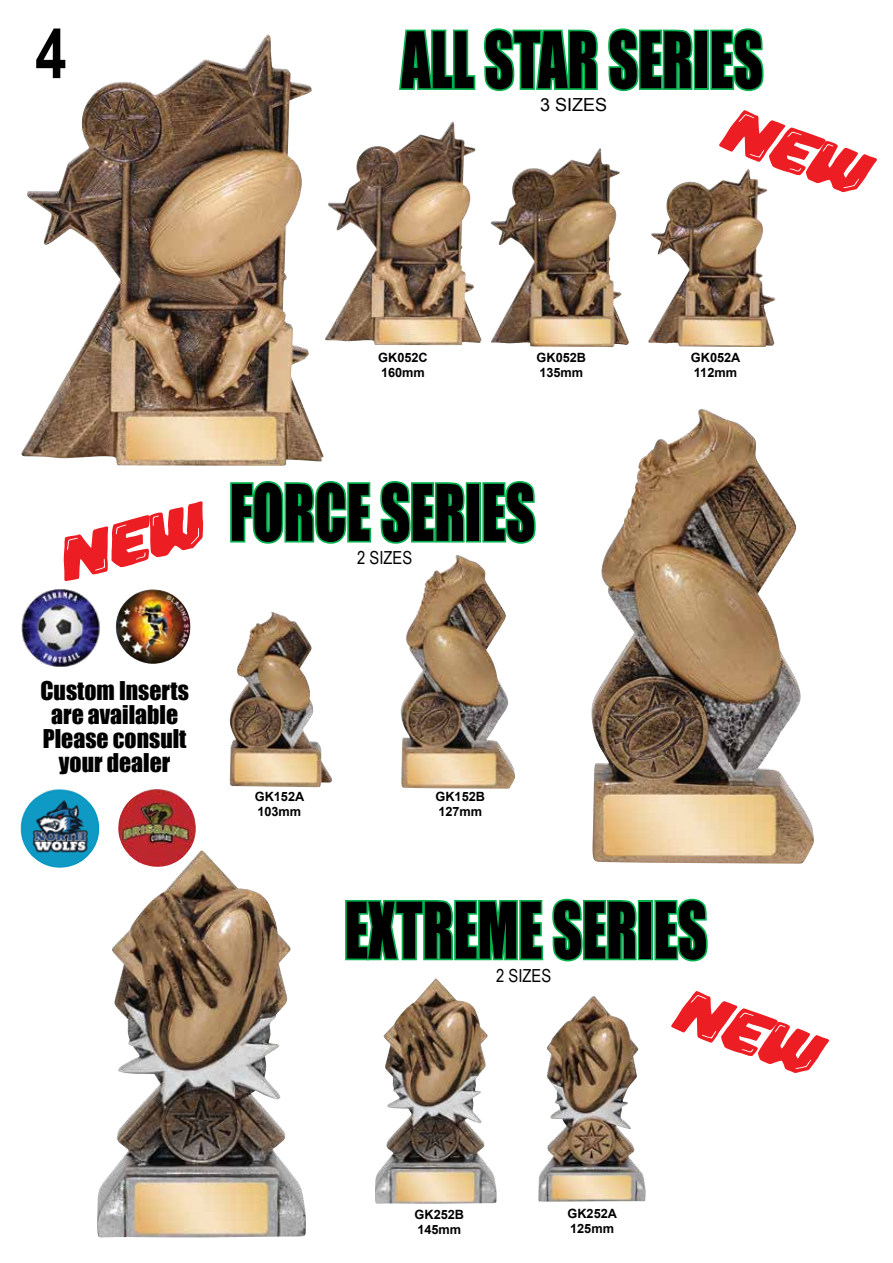
<style>
.page{position:relative;width:893px;height:1263px;background:#fff}
.page>*{position:absolute;margin:0;border:0;box-sizing:border-box;transform-origin:0 0}
.t1{font:72px "Impact";color:#000;scale:.8 1}
.t2{font:700 69px "Arial Narrow";color:#000}
.t3{font:23.7px/23.7px "Impact";color:#000;text-align:center}
.t4{font:18px "Arial Narrow";color:#000}
.t5{font:18px "Arial";color:#000}
.t6{font:700 12.75px/15px "Arial";color:#000}
</style>
<div class="page">
<img style="left:325px;top:122px;width:157px;height:223px">
<img style="left:491px;top:148px;width:138px;height:199px">
<img style="left:648px;top:181px;width:127px;height:166px">
<svg style="left:399px;top:28px;width:199px;height:64px"></svg>
<svg style="left:608px;top:28px;width:87px;height:64px"></svg>
<div style="left:694px;top:30px;width:15px;height:60px;border:3px solid #00b04c"></div>
<svg style="left:710px;top:28px;width:54px;height:64px"></svg>
<img style="left:21px;top:35px;width:303px;height:431px">
<svg style="left:230px;top:481px;width:237px;height:63px"></svg>
<div style="left:466px;top:482px;width:15px;height:60px;border:3px solid #00b04c"></div>
<svg style="left:482px;top:481px;width:54px;height:63px"></svg>
<img style="left:229px;top:612px;width:103px;height:175px">
<img style="left:591px;top:409px;width:223px;height:455px">
<img style="left:401px;top:555px;width:114px;height:234px">
<img style="left:97px;top:850px;width:209px;height:387px">
<img style="left:375px;top:978px;width:122px;height:226px">
<img style="left:538px;top:996px;width:108px;height:206px">
<svg style="left:345px;top:857px;width:294px;height:105px"></svg>
<div style="left:638px;top:900px;width:15px;height:60px;border:3px solid #00b04c"></div>
<svg style="left:654px;top:898px;width:54px;height:64px"></svg>
<img style="left:21px;top:589px;width:79px;height:78px">
<img style="left:115px;top:589px;width:76px;height:75px">
<img style="left:20px;top:789px;width:81px;height:80px">
<img style="left:117px;top:789px;width:79px;height:78px">
<svg style="left:718px;top:169px;width:57px;height:31px"></svg>
<h2 class="t2" style="left:35px;top:2px;width:33px">4</h2>
<h1 class="t1" style="left:401px;top:4px;width:454px">ALL STAR SERIES</h1>
<h3 class="t5" style="left:540px;top:93px;width:69px">3 SIZES</h3>
<p class="t6" style="left:378px;top:350px;width:51px">GK052C<br>160mm</p>
<p class="t6" style="left:537px;top:350px;width:51px">GK052B<br>135mm</p>
<p class="t6" style="left:691px;top:350px;width:51px">GK052A<br>112mm</p>
<h1 class="t1" style="left:229px;top:457px;width:384px">FORCE SERIES</h1>
<h3 class="t4" style="left:357px;top:544px;width:56px">2 SIZES</h3>
<h3 class="t3" style="left:40px;top:679px;width:150px">Custom Inserts are available<br>Please consult your dealer</h3>
<p class="t6" style="left:255px;top:789px;width:51px">GK152A<br>103mm</p>
<p class="t6" style="left:435px;top:789px;width:51px">GK152B<br>127mm</p>
<h1 class="t1" style="left:344px;top:874px;width:455px">EXTREME SERIES</h1>
<h3 class="t4" style="left:496px;top:962px;width:56px">2 SIZES</h3>
<p class="t6" style="left:415px;top:1208px;width:51px">GK252B<br>145mm</p>
<p class="t6" style="left:567px;top:1206px;width:51px">GK252A<br>125mm</p>
</div>
